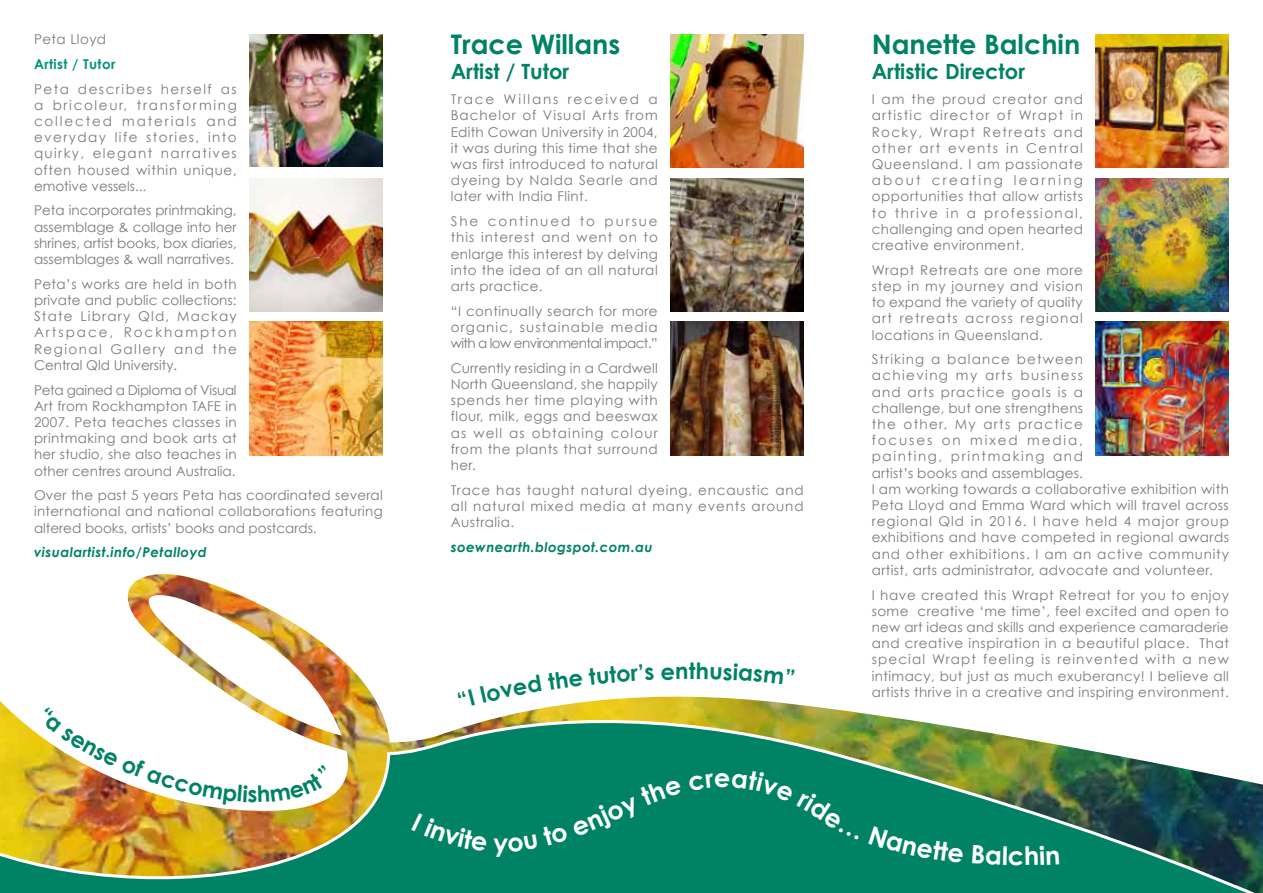
<style>
.page{position:relative;width:1263px;height:893px;background:#fff}
.page>*{position:absolute;margin:0;border:0;box-sizing:border-box;transform-origin:0 0}
.t1{font:700 27px "Century Gothic";color:#008265}
.t2{font:700 25.5px "Century Gothic";color:#fff}
.t3{font:700 22.5px "Century Gothic";color:#008265}
.t4{font:700 21px "Century Gothic";color:#008265}
.t5{font:13.5px/16.2px "Century Gothic";letter-spacing:.03em;color:#797a7d;text-align:justify}
.t6{font:italic 700 13.5px "Century Gothic";letter-spacing:.03em;color:#008265}
.t7{font:700 13.5px "Century Gothic";letter-spacing:.03em;color:#00937b}
</style>
<div class="page">
<img style="left:0;top:574px;width:1263px;height:319px">
<img style="left:249px;top:34px;width:134px;height:133px">
<img style="left:249px;top:178px;width:134px;height:133px">
<img style="left:249px;top:322px;width:134px;height:133px">
<img style="left:670px;top:178px;width:134px;height:133px">
<img style="left:670px;top:34px;width:134px;height:133px">
<img style="left:670px;top:322px;width:134px;height:133px">
<img style="left:1096px;top:178px;width:133px;height:133px">
<img style="left:1096px;top:34px;width:133px;height:133px">
<img style="left:1096px;top:322px;width:133px;height:133px">
<svg style="left:457px;top:671px;width:126px;height:34px"></svg>
<svg style="left:589px;top:664px;width:65px;height:21px"></svg>
<svg style="left:661px;top:667px;width:26px;height:13px"></svg>
<svg style="left:697px;top:663px;width:98px;height:21px"></svg>
<img style="left:44px;top:706px;width:283px;height:100px">
<div style="left:411px;top:813px;width:76px;height:39px;background:#008265"></div>
<div style="left:508px;top:779px;width:174px;height:73px;background:#008265"></div>
<div style="left:688px;top:770px;width:171px;height:70px;background:#008265"></div>
<div style="left:868px;top:826px;width:95px;height:37px;background:#008265"></div>
<svg style="left:972px;top:845px;width:35px;height:20px"></svg>
<svg style="left:1025px;top:845px;width:34px;height:20px"></svg>
<p class="t5" style="left:34px;top:31px;width:74px">Peta Lloyd</p>
<p class="t7" style="left:34px;top:55px;width:83px">Artist / Tutor</p>
<p class="t5" style="left:34px;top:80px;width:204px">Peta describes herself as a bricoleur, transforming collected materials and everyday life stories, into quirky, elegant narratives often housed within unique, emotive vessels...</p>
<p class="t5" style="left:34px;top:202px;width:204px">Peta incorporates printmaking, assemblage &amp; collage into her shrines, artist books, box diaries, assemblages &amp; wall narratives.</p>
<p class="t5" style="left:34px;top:276px;width:204px">Peta’s works are held in both private and public collections:<br>State Library Qld, Mackay Artspace, Rockhampton Regional Gallery and the Central Qld University.</p>
<p class="t5" style="left:34px;top:381px;width:204px">Peta gained a Diploma of Visual Art from Rockhampton TAFE in 2007. Peta teaches classes in printmaking and book arts at her studio, she also teaches in other centres around Australia.</p>
<p class="t5" style="left:34px;top:487px;width:350px">Over the past 5 years Peta has coordinated several international and national collaborations featuring altered books, artists’ books and postcards.</p>
<p class="t6" style="left:34px;top:544px;width:174px">visualartist.info/Petalloyd</p>
<h1 class="t1" style="left:451px;top:27px;width:171px">Trace Willans</h1>
<h3 class="t4" style="left:451px;top:59px;width:120px">Artist / Tutor</h3>
<p class="t5" style="left:451px;top:91px;width:208px">Trace Willans received a Bachelor of Visual Arts from Edith Cowan University in 2004, it was during this time that she was first introduced to natural dyeing by Nalda Searle and later with India Flint.</p>
<p class="t5" style="left:451px;top:213px;width:209px">She continued to pursue this interest and went on to enlarge this interest by delving into the idea of an all natural arts practice.</p>
<p class="t5" style="left:451px;top:302px;width:208px">“I continually search for more organic, sustainable media with a low environmental impact.”</p>
<p class="t5" style="left:451px;top:360px;width:209px">Currently residing in a Cardwell North Queensland, she happily spends her time playing with flour, milk, eggs and beeswax as well as obtaining colour from the plants that surround her.</p>
<p class="t5" style="left:451px;top:481px;width:354px">Trace has taught natural dyeing, encaustic and all natural mixed media at many events around Australia.</p>
<p class="t6" style="left:451px;top:538px;width:203px">soewnearth.blogspot.com.au</p>
<h2 class="t2" style="left:493px;top:826px;width:16px">y</h2>
<h3 class="t3" style="left:689px;top:657px;width:8px">t</h3>
<h1 class="t1" style="left:872px;top:27px;width:210px">Nanette Balchin</h1>
<h3 class="t4" style="left:872px;top:59px;width:155px">Artistic Director</h3>
<p class="t5" style="left:872px;top:91px;width:213px">I am the proud creator and artistic director of Wrapt in Rocky, Wrapt Retreats and other art events in Central Queensland. I am passionate about creating learning opportunities that allow artists to thrive in a professional, challenging and open hearted creative environment.</p>
<p class="t5" style="left:872px;top:262px;width:213px">Wrapt Retreats are one more step in my journey and vision to expand the variety of quality art retreats across regional locations in Queensland.</p>
<p class="t5" style="left:872px;top:351px;width:359px;text-align:left">Striking a balance between<br>achieving my arts business<br>and arts practice goals is a<br>challenge, but one strengthens<br>the other. My arts practice<br>focuses on mixed media,<br>painting, printmaking and<br>artist’s books and assemblages.<br>I am working towards a collaborative exhibition with Peta Lloyd and Emma Ward which will travel across regional Qld in 2016. I have held 4 major group exhibitions and have competed in regional awards and other exhibitions. I am an active community artist, arts administrator, advocate and volunteer.</p>
<p class="t5" style="left:872px;top:586px;width:359px">I have created this Wrapt Retreat for you to enjoy some creative ‘me time’, feel excited and open to new art ideas and skills and experience camaraderie and creative inspiration in a beautiful place. That special Wrapt feeling is reinvented with a new intimacy, but just as much exuberancy! I believe all artists thrive in a creative and inspiring environment.</p>
<h2 class="t2" style="left:1008px;top:840px;width:18px">c</h2>
</div>
